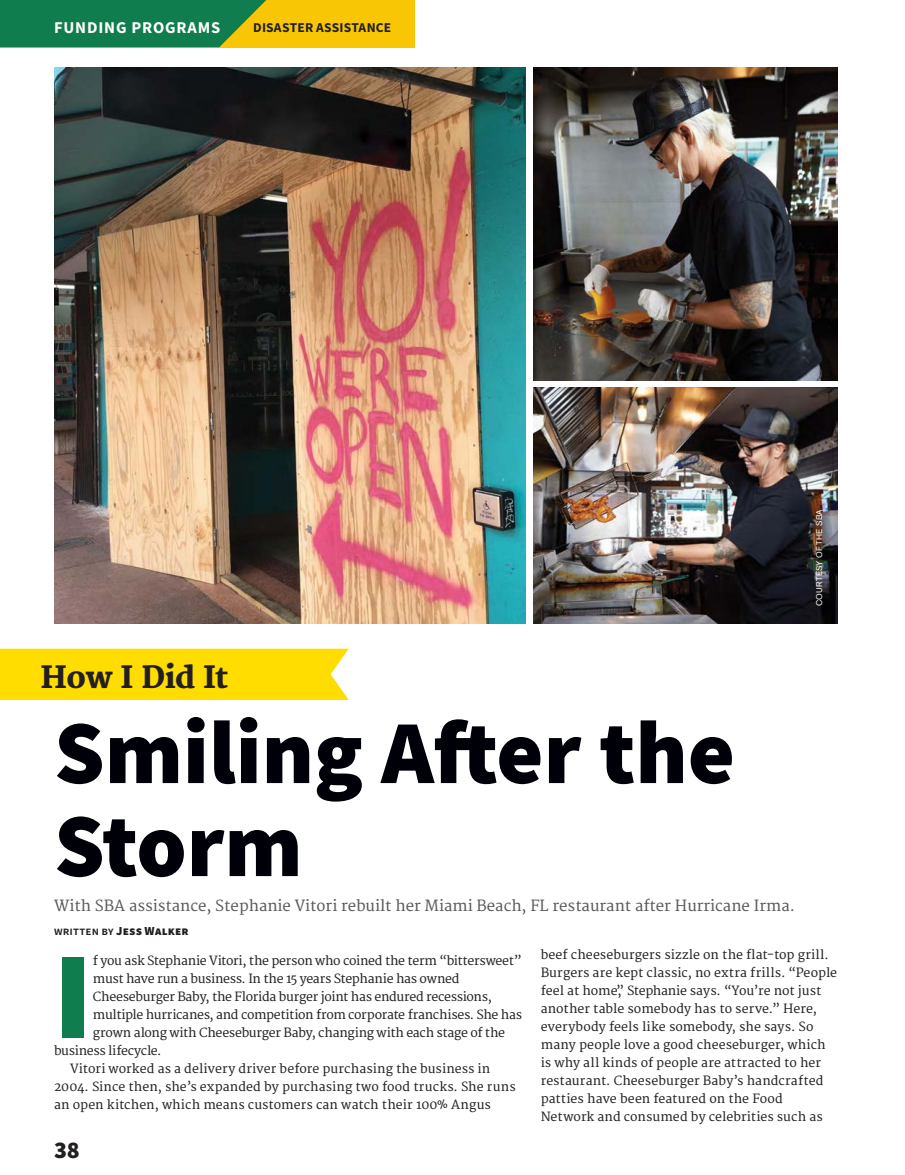
<style>
.page{position:relative;width:905px;height:1175px;background:#fff}
.page>*{position:absolute;margin:0;border:0;box-sizing:border-box;transform-origin:0 0}
.t1{font:900 123.15px "Source Sans Pro";color:#0f7d4d}
.t2{font:900 90px/93px "Source Sans Pro";color:#000008}
.t3{font:800 29.85px "Merriweather";letter-spacing:-.015em;color:#231f20}
.t4{font:900 24px "Source Sans Pro";color:#231f20}
.t5{font:700 16.5px "Source Sans Pro";letter-spacing:.05em;color:#fff}
.t6{font:15px "Merriweather";color:#58595b}
.t7{font:700 13.5px "Source Sans Pro";letter-spacing:.015em;color:#231f20}
.t8{font:12.3px/18px "Merriweather";color:#231f20}
.t9{font:12.3px "Merriweather";letter-spacing:-.025em;color:#231f20}
.t10{font:12.3px "Merriweather";letter-spacing:-.02em;color:#231f20}
.t11{font:900 12.3px "Source Sans Pro";letter-spacing:.015em;color:#231f20}
.t12{font:8.25px "Akzidenz Grotesk BE";letter-spacing:.03em;color:#fff}
.s1{font-weight:600}
</style>
<div class="page">
<img style="left:533px;top:387px;width:304px;height:236px">
<img style="left:54px;top:68px;width:471px;height:555px">
<img style="left:533px;top:68px;width:304px;height:312px">
<div style="left:0;top:0;width:414px;height:47px;background:#f9c606"></div>
<svg style="left:0;top:0;width:266px;height:47px;background:#238346"></svg>
<div style="left:0;top:648px;width:349px;height:52px;background:#fd0"></div>
<h3 class="t5" style="left:54px;top:16px;width:168px">FUNDING PROGRAMS</h3>
<p class="t7" style="left:253px;top:18px;width:139px">DISASTER ASSISTANCE</p>
<h3 class="t3" style="left:41px;top:660px;width:189px">How I Did It</h3>
<h2 class="t2" style="left:54px;top:705px;width:682px">Smiling After the<br>Storm</h2>
<p class="t6" style="left:54px;top:896px;width:742px">With SBA assistance, Stephanie Vitori rebuilt her Miami Beach, FL restaurant after Hurricane Irma.</p>
<p class="t11" style="left:54px;top:922px;width:136px"><span class="s1">written by</span> Jess Walker</p>
<p class="t12" style="left:814px;top:606px;width:99px;rotate:-90deg">COURTESY OF THE SBA</p>
<h1 class="t1" style="left:54px;top:911px;width:40px">I</h1>
<p class="t9" style="left:93px;top:953px;width:430px">f you ask Stephanie Vitori, the person who coined the term “bittersweet”</p>
<p class="t9" style="left:93px;top:971px;width:368px">must have run a business. In the 15 years Stephanie has owned</p>
<p class="t9" style="left:93px;top:989px;width:400px">Cheeseburger Baby, the Florida burger joint has endured recessions,</p>
<p class="t9" style="left:93px;top:1007px;width:431px">multiple hurricanes, and competition from corporate franchises. She has</p>
<p class="t10" style="left:93px;top:1025px;width:413px">grown along with Cheeseburger Baby, changing with each stage of the</p>
<p class="t9" style="left:54px;top:1043px;width:109px">business lifecycle.</p>
<p class="t8" style="left:70px;top:1060px;width:421px">Vitori worked as a delivery driver before purchasing the business in</p>
<p class="t8" style="left:54px;top:1078px;width:463px">2004. Since then, she’s expanded by purchasing two food trucks. She runs</p>
<p class="t8" style="left:54px;top:1096px;width:438px">an open kitchen, which means customers can watch their 100% Angus</p>
<h3 class="t4" style="left:54px;top:1133px;width:27px">38</h3>
<p class="t8" style="left:540px;top:945px;width:298px">beef cheeseburgers sizzle on the flat-top grill.<br>Burgers are kept classic, no extra frills. “People feel at home,” Stephanie says. “You’re not just another table somebody has to serve.” Here, everybody feels like somebody, she says. So many people love a good cheeseburger, which is why all kinds of people are attracted to her restaurant. Cheeseburger Baby’s handcrafted patties have been featured on the Food Network and consumed by celebrities such as</p>
</div>
